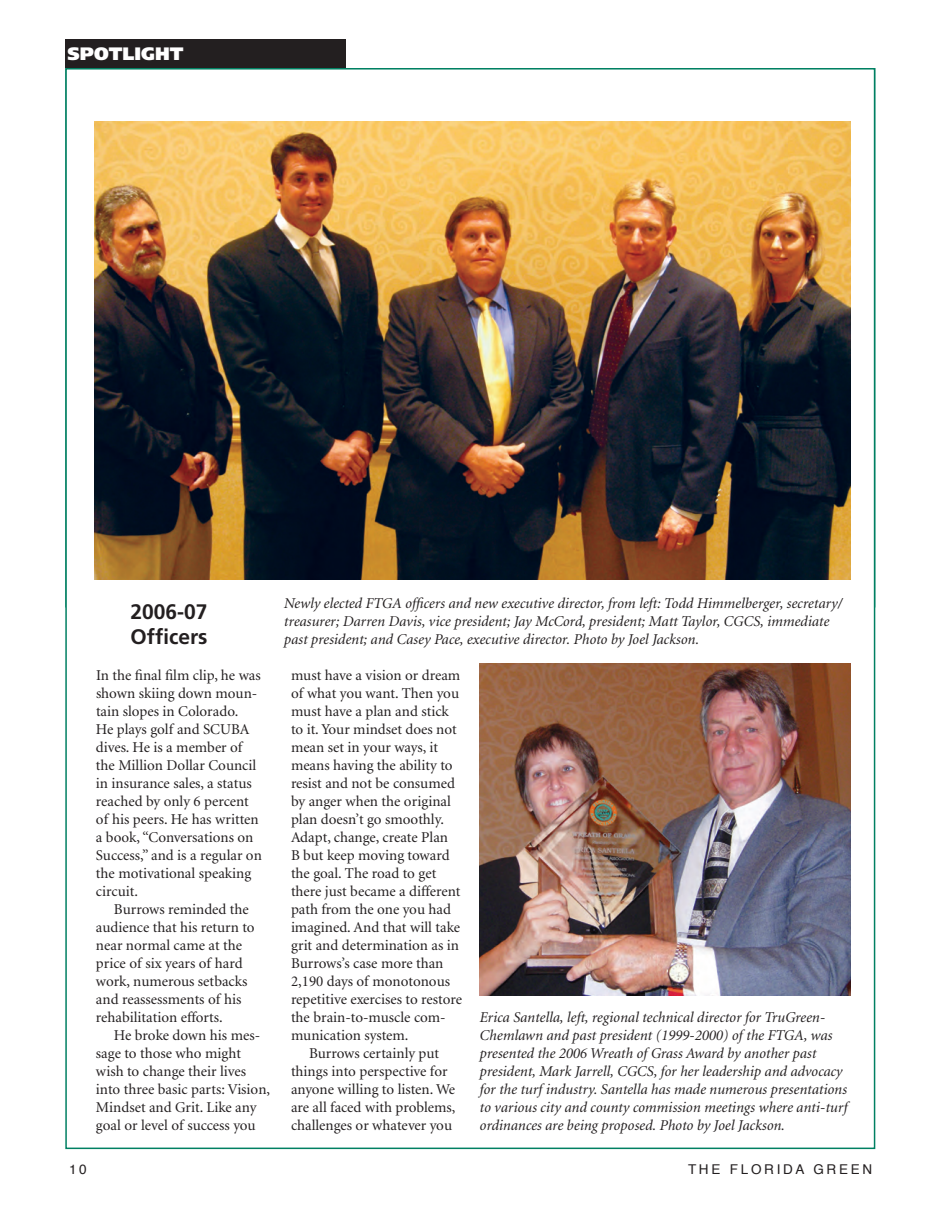
<style>
.page{position:relative;width:945px;height:1215px;background:#fff}
.page>*{position:absolute;margin:0;border:0;box-sizing:border-box;transform-origin:0 0}
.t1{font:700 21px/25.2px "Frutiger";color:#231f20}
.t2{font:900 18px "Frutiger";color:#fff}
.t3{font:15px/18px "Minion";color:#231f20}
.t4{font:italic 15px/18px "Minion";color:#231f20}
.t5{font:13.5px "Helvetica";letter-spacing:.2em;color:#231f20}
</style>
<div class="page">
<div style="left:65px;top:39px;width:281px;height:29px;background:#231f20"></div>
<img style="left:94px;top:122px;width:756px;height:457px">
<img style="left:479px;top:663px;width:372px;height:333px">
<p class="t2" style="left:68px;top:43px;width:118px">SPOTLIGHT</p>
<h1 class="t1" style="left:130px;top:599px;width:79px">2006-07<br>Officers</h1>
<p class="t3" style="left:96px;top:666px;width:167px">In the final film clip, he was shown skiing down moun&shy;tain slopes in Colorado.<br>He plays golf and SCUBA dives. He is a member of the Million Dollar Council in insurance sales, a status reached by only 6 percent of his peers. He has written a book, “Conversations on<br>Success,” and is a regular on the motivational speaking circuit.</p>
<p class="t3" style="left:96px;top:900px;width:160px;text-indent:18px">Burrows reminded the audience that his return to near normal came at the price of six years of hard work, numerous setbacks and reassessments of his rehabilitation efforts.</p>
<p class="t3" style="left:96px;top:1026px;width:176px;text-indent:18px">He broke down his mes&shy;sage to those who might wish to change their lives into three basic parts: Vision,<br>Mindset and Grit. Like any goal or level of success you</p>
<p class="t4" style="left:284px;top:594px;width:560px">Newly elected FTGA officers and new executive director, from left: Todd Himmelberger, secretary/ treasurer; Darren Davis, vice president; Jay McCord, president; Matt Taylor, CGCS, immediate past president; and Casey Pace, executive director. Photo by Joel Jackson.</p>
<p class="t3" style="left:291px;top:666px;width:171px">must have a vision or dream</p>
<p class="t3" style="left:291px;top:684px;width:170px">of what you want. Then you</p>
<p class="t3" style="left:291px;top:702px;width:159px">must have a plan and stick</p>
<p class="t3" style="left:291px;top:720px;width:167px">to it. Your mindset does not</p>
<p class="t3" style="left:291px;top:738px;width:149px">mean set in your ways, it</p>
<p class="t3" style="left:291px;top:756px;width:163px">means having the ability to</p>
<p class="t3" style="left:291px;top:774px;width:165px">resist and not be consumed</p>
<p class="t3" style="left:291px;top:792px;width:161px">by anger when the original</p>
<p class="t3" style="left:291px;top:810px;width:155px">plan doesn’t go smoothly.</p>
<p class="t3" style="left:291px;top:828px;width:159px">Adapt, change, create Plan</p>
<p class="t3" style="left:291px;top:846px;width:160px">B but keep moving toward</p>
<p class="t3" style="left:291px;top:864px;width:147px">the goal. The road to get</p>
<p class="t3" style="left:291px;top:882px;width:171px">there just became a different</p>
<p class="t3" style="left:291px;top:900px;width:162px">path from the one you had</p>
<p class="t3" style="left:291px;top:918px;width:171px">imagined. And that will take</p>
<p class="t3" style="left:291px;top:936px;width:170px">grit and determination as in</p>
<p class="t3" style="left:291px;top:954px;width:154px">Burrows’s case more than</p>
<p class="t3" style="left:291px;top:972px;width:161px">2,190 days of monotonous</p>
<p class="t3" style="left:291px;top:990px;width:173px">repetitive exercises to restore</p>
<p class="t3" style="left:291px;top:1008px;width:156px">the brain-to-muscle com-</p>
<p class="t3" style="left:291px;top:1026px;width:119px">munication system.</p>
<p class="t3" style="left:309px;top:1044px;width:132px">Burrows certainly put</p>
<p class="t3" style="left:291px;top:1062px;width:158px">things into perspective for</p>
<p class="t3" style="left:291px;top:1080px;width:165px">anyone willing to listen. We</p>
<p class="t3" style="left:291px;top:1098px;width:166px">are all faced with problems,</p>
<p class="t3" style="left:291px;top:1116px;width:163px">challenges or whatever you</p>
<p class="t4" style="left:479px;top:1008px;width:369px">Erica Santella, left, regional technical director for TruGreen-Chemlawn and past president (1999-2000) of the FTGA, was presented the 2006 Wreath of Grass Award by another past president, Mark Jarrell, CGCS, for her leadership and advocacy for the turf industry. Santella has made numerous presentations to various city and county commission meetings where anti-turf ordinances are being proposed. Photo by Joel Jackson.</p>
<p class="t5" style="left:69px;top:1158px;width:19px">10</p>
<p class="t5" style="left:688px;top:1158px;width:186px">THE FLORIDA GREEN</p>
</div>
